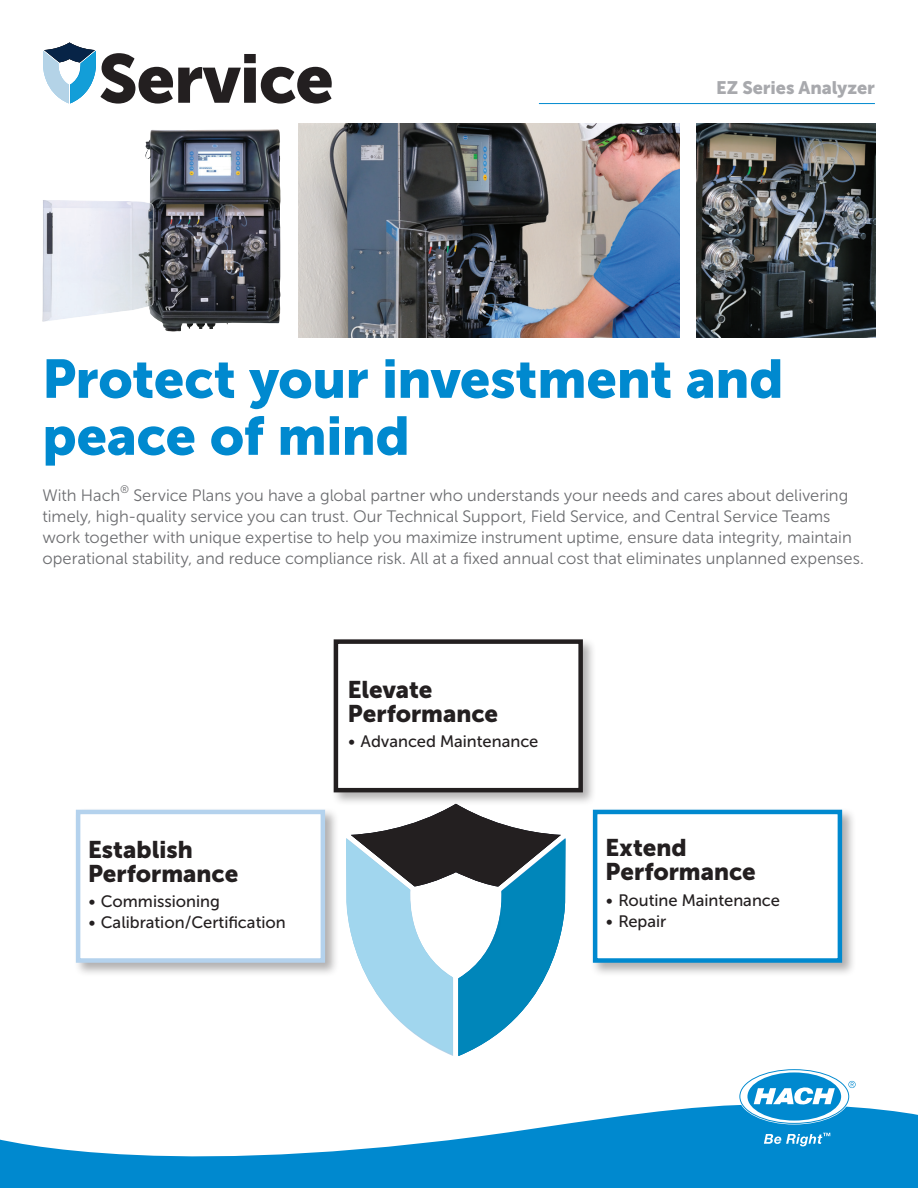
<style>
.page{position:relative;width:918px;height:1188px;background:#fff}
.page>*{position:absolute;margin:0;border:0;box-sizing:border-box;transform-origin:0 0}
.SERV_HEAD_1{font:54px/57px "Museo Sans Cyrl 900";letter-spacing:-.005em;color:#0089cf}
.SERV_BX_HEAD{font:24px/24px "Museo Sans Cyrl 900";color:#231f20}
.Running_Head_Right{font:18px "Museo Sans 900";color:#a8a9ad}
.SERV_BODY{font:16.5px/21px "Museo Sans Cyrl 300";color:#6c6d70}
.t1{font:16.5px "Museo Sans Cyrl 500";color:#231f20}
.SERV_BODY-2{font:10.95px "Museo Sans Cyrl 300";color:#6c6d70}
</style>
<div class="page">
<svg style="left:0;top:1105px;width:918px;height:83px;fill:#0089cf"></svg>
<svg style="left:740px;top:1070px;width:116px;height:53px"></svg>
<svg style="left:764px;top:1133px;width:66px;height:13px"></svg>
<div style="left:74px;top:807px;width:265px;height:170px;background:#231f20;opacity:.35"></div>
<div style="left:76px;top:810px;width:249px;height:153px;background:#fff;border:4px solid #b4d2ed"></div>
<div style="left:591px;top:807px;width:265px;height:170px;background:#231f20;opacity:.35"></div>
<div style="left:593px;top:810px;width:249px;height:153px;background:#fff;border:4px solid #0089cf"></div>
<div style="left:331px;top:637px;width:266px;height:170px;background:#231f20;opacity:.35"></div>
<div style="left:336px;top:642px;width:245px;height:148px;background:#fff"></div>
<div style="left:334px;top:639px;width:249px;height:153px;border:4px solid #231f20"></div>
<svg style="left:346px;top:804px;width:219px;height:252px"></svg>
<img style="left:42px;top:129px;width:239px;height:203px">
<hr style="left:539px;top:103px;width:336px;height:1px;background:#0089cf">
<svg style="left:43px;top:43px;width:289px;height:61px"></svg>
<img style="left:298px;top:123px;width:381px;height:215px">
<img style="left:697px;top:123px;width:178px;height:215px">
<p class="Running_Head_Right" style="left:716px;top:78px;width:160px">EZ Series Analyzer</p>
<p class="SERV_HEAD_1" style="left:43px;top:350px;width:742px">Protect your investment and peace of mind</p>
<p class="SERV_BODY" style="left:43px;top:485px;width:79px">With Hach</p>
<p class="SERV_BODY-2" style="left:120px;top:483px;width:11px">®</p>
<p class="SERV_BODY" style="left:43px;top:485px;width:823px;text-indent:91px">Service Plans you have a global partner who understands your needs and cares about delivering timely, high-quality service you can trust. Our Technical Support, Field Service, and Central Service Teams work together with unique expertise to help you maximize instrument uptime, ensure data integrity, maintain operational stability, and reduce compliance risk. All at a fixed annual cost that eliminates unplanned expenses.</p>
<p class="SERV_BX_HEAD" style="left:88px;top:837px;width:152px">Establish<br>Performance</p>
<p class="t1" style="left:88px;top:892px;width:133px">• Commissioning</p>
<p class="t1" style="left:88px;top:913px;width:199px">• Calibration/Certification</p>
<p class="SERV_BX_HEAD" style="left:348px;top:677px;width:152px">Elevate<br>Performance</p>
<p class="t1" style="left:348px;top:732px;width:192px">• Advanced Maintenance</p>
<p class="SERV_BX_HEAD" style="left:606px;top:836px;width:152px">Extend<br>Performance</p>
<p class="t1" style="left:606px;top:891px;width:176px">• Routine Maintenance</p>
<p class="t1" style="left:606px;top:912px;width:62px">• Repair</p>
</div>
